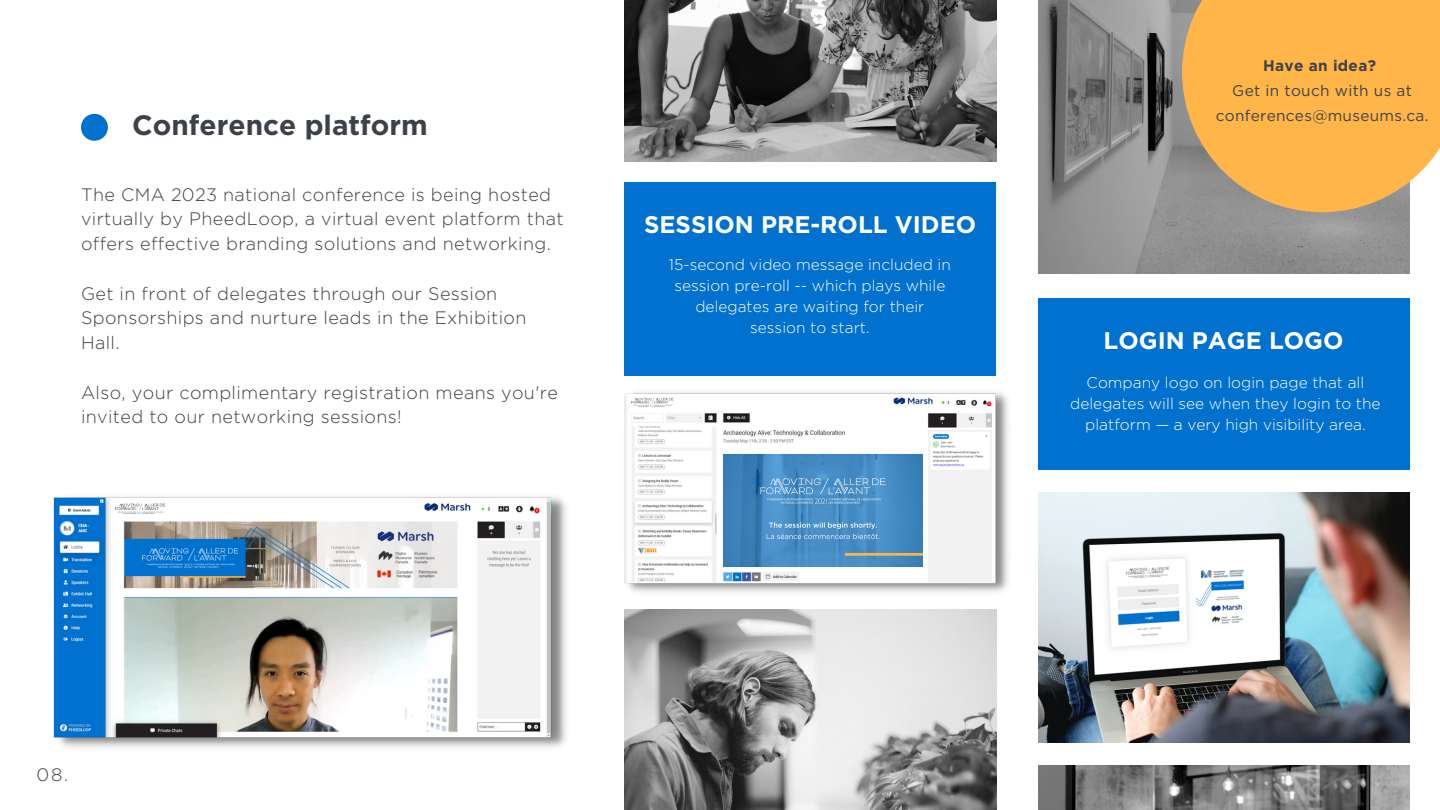
<style>
.page{position:relative;width:1440px;height:810px;background:#fff}
.page>*{position:absolute;margin:0;border:0;box-sizing:border-box;transform-origin:0 0}
.t1{font:700 28px "Gotham";color:#3d4248}
.t2{font:700 24px "Gotham";color:#fff}
.t3{font:300 18px/24.8px "Gotham";letter-spacing:.02em;color:#3d4248}
.t4{font:300 15.5px/21px "Gotham";color:#fff;text-align:center}
.t5{font:15.4px/24.8px "Gotham";letter-spacing:.02em;color:#3d4248;text-align:center}
.t6{font:700 15.4px "Gotham";letter-spacing:.02em;color:#3d4248}
</style>
<div class="page">
<div style="left:81px;top:114px;width:27px;height:27px;background:#0071ce;border-radius:50%"></div>
<div style="left:625px;top:182px;width:371px;height:193px;background:#0071ce"></div>
<img style="left:625px;top:0;width:371px;height:161px">
<img style="left:1038px;top:766px;width:372px;height:44px">
<img style="left:625px;top:610px;width:371px;height:200px">
<img style="left:1038px;top:0;width:372px;height:273px">
<img style="left:624px;top:392px;width:385px;height:201px">
<img style="left:724px;top:455px;width:198px;height:111px">
<div style="left:1038px;top:299px;width:372px;height:171px;background:#0071ce"></div>
<svg style="left:1182px;top:0;width:258px;height:212px;background:#f3b253"></svg>
<img style="left:1038px;top:492px;width:371px;height:251px">
<img style="left:54px;top:496px;width:512px;height:252px">
<h1 class="t1" style="left:132px;top:113px;width:297px">Conference platform</h1>
<p class="t3" style="left:81px;top:183px;width:484px">The CMA 2023 national conference is being hosted virtually by PheedLoop, a virtual event platform that offers effective branding solutions and networking.</p>
<p class="t3" style="left:81px;top:282px;width:447px">Get in front of delegates through our Session<br>Sponsorships and nurture leads in the Exhibition<br>Hall.</p>
<p class="t3" style="left:81px;top:381px;width:478px">Also, your complimentary registration means you're invited to our networking sessions!</p>
<h2 class="t2" style="left:644px;top:213px;width:334px">SESSION PRE-ROLL VIDEO</h2>
<p class="t4" style="left:669px;top:255px;width:284px">15-second video message included in session pre-roll -- which plays while delegates are waiting for their session to start.</p>
<p class="t6" style="left:1263px;top:59px;width:114px">Have an idea?</p>
<p class="t5" style="left:1216px;top:79px;width:214px">Get in touch with us at conferences@museums.ca.</p>
<h2 class="t2" style="left:1104px;top:330px;width:241px">LOGIN PAGE LOGO</h2>
<p class="t4" style="left:1070px;top:373px;width:312px">Company logo on login page that all delegates will see when they login to the platform — a very high visibility area.</p>
<p class="t3" style="left:36px;top:763px;width:33px">08.</p>
</div>
